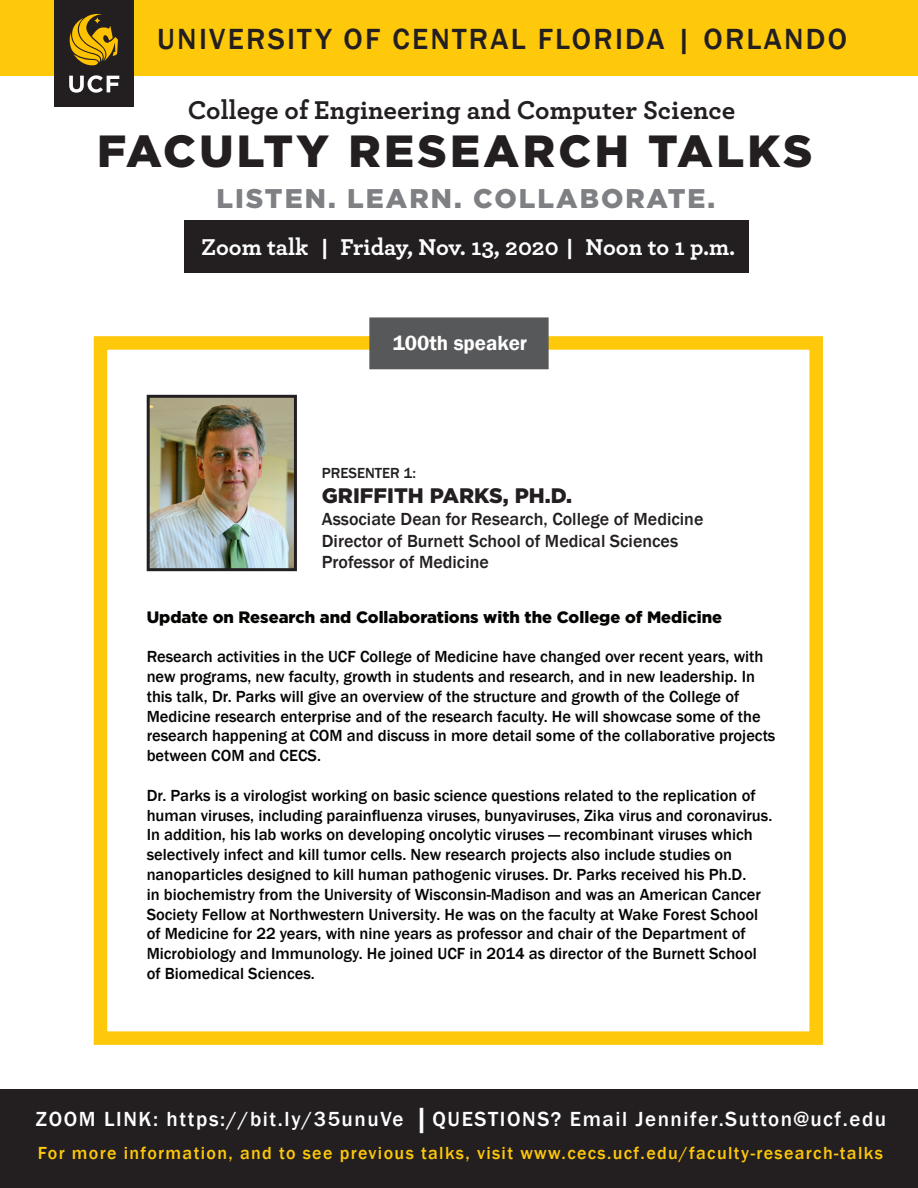
<style>
.page{position:relative;width:918px;height:1188px;background:#fff}
.page>*{position:absolute;margin:0;border:0;box-sizing:border-box;transform-origin:0 0}
.t1{font:900 45px "Gotham";letter-spacing:.075em;color:#231f20}
.t2{font:500 30px "Franklin Gothic";letter-spacing:.075em;color:#231f20}
.t3{font:500 30px "Franklin Gothic";color:#fff}
.t4{font:700 27px "Archer";color:#231f20}
.t5{font:900 27px "Gotham";letter-spacing:.075em;color:#7e8083}
.t6{font:700 24px "Archer";color:#fff}
.t7{font:500 21px "Franklin Gothic";letter-spacing:.075em;color:#fff}
.t8{font:900 21px "Gotham";color:#231f20}
.t9{font:600 21px "Franklin Gothic";color:#fff}
.t10{font:500 18px "Franklin Gothic";color:#231f20}
.t11{font:500 18px "Franklin Gothic";letter-spacing:.075em;color:#fec80b}
.t12{font:500 16.5px/19.8px "Franklin Gothic";color:#040503}
.t13{font:900 16.5px "Gotham";color:#040503}
.t14{font:500 15px "Franklin Gothic";color:#231f20}
.s1{font-family:"Franklin Gothic";font-weight:500}
</style>
<div class="page">
<div style="left:94px;top:336px;width:729px;height:709px;border:14px solid #fec80b"></div>
<div style="left:0;top:0;width:918px;height:76px;background:#fec80b"></div>
<div style="left:54px;top:0;width:79px;height:107px;background:#231f20"></div>
<svg style="left:69px;top:75px;width:50px;height:18px"></svg>
<svg style="left:70px;top:13px;width:48px;height:52px"></svg>
<svg style="left:94px;top:17px;width:7px;height:7px"></svg>
<div style="left:184px;top:221px;width:565px;height:52px;background:#231f20"></div>
<div style="left:0;top:1089px;width:918px;height:99px;background:#231f20"></div>
<img style="left:151px;top:399px;width:142px;height:168px">
<div style="left:147px;top:395px;width:150px;height:176px;border:3px solid #231f20"></div>
<div style="left:369px;top:317px;width:180px;height:52px;background:#57585a;border:2px solid #57585a"></div>
<p class="t2" style="left:157px;top:21px;width:691px">UNIVERSITY OF CENTRAL FLORIDA | ORLANDO</p>
<p class="t4" style="left:188px;top:89px;width:549px">College of Engineering and Computer Science</p>
<p class="t1" style="left:97px;top:125px;width:717px">FACULTY RESEARCH TALKS</p>
<p class="t5" style="left:216px;top:183px;width:500px">LISTEN. LEARN. COLLABORATE.</p>
<p class="t6" style="left:201px;top:228px;width:536px">Zoom talk <span class="s1">|</span> Friday, Nov. 13, 2020 <span class="s1">|</span> Noon to 1 p.m.</p>
<p class="t9" style="left:393px;top:330px;width:136px">100th speaker</p>
<p class="t14" style="left:322px;top:464px;width:96px">PRESENTER 1:</p>
<p class="t8" style="left:322px;top:484px;width:252px">GRIFFITH PARKS, PH.D.</p>
<p class="t10" style="left:322px;top:508px;width:383px">Associate Dean for Research, College of Medicine</p>
<p class="t10" style="left:322px;top:529px;width:358px">Director of Burnett School of Medical Sciences</p>
<p class="t10" style="left:322px;top:551px;width:169px">Professor of Medicine</p>
<p class="t13" style="left:147px;top:607px;width:577px">Update on Research and Collaborations with the College of Medicine</p>
<p class="t12" style="left:147px;top:647px;width:630px">Research activities in the UCF College of Medicine have changed over recent years, with new programs, new faculty, growth in students and research, and in new leadership. In this talk, Dr. Parks will give an overview of the structure and growth of the College of Medicine research enterprise and of the research faculty. He will showcase some of the research happening at COM and discuss in more detail some of the collaborative projects between COM and CECS.</p>
<p class="t12" style="left:147px;top:786px;width:627px">Dr. Parks is a virologist working on basic science questions related to the replication of human viruses, including parainfluenza viruses, bunyaviruses, Zika virus and coronavirus.<br>In addition, his lab works on developing oncolytic viruses — recombinant viruses which selectively infect and kill tumor cells. New research projects also include studies on nanoparticles designed to kill human pathogenic viruses. Dr. Parks received his Ph.D.<br>in biochemistry from the University of Wisconsin-Madison and was an American Cancer Society Fellow at Northwestern University. He was on the faculty at Wake Forest School of Medicine for 22 years, with nine years as professor and chair of the Department of Microbiology and Immunology. He joined UCF in 2014 as director of the Burnett School</p>
<p class="t12" style="left:147px;top:964px;width:170px">of Biomedical Sciences.</p>
<p class="t7" style="left:36px;top:1106px;width:369px">ZOOM LINK: https://bit.ly/35unuVe</p>
<p class="t3" style="left:414px;top:1100px;width:16px">|</p>
<p class="t7" style="left:433px;top:1106px;width:455px">QUESTIONS? Email Jennifer.Sutton@ucf.edu</p>
<p class="t11" style="left:38px;top:1142px;width:847px">For more information, and to see previous talks, visit www.cecs.ucf.edu/faculty-research-talks</p>
</div>
